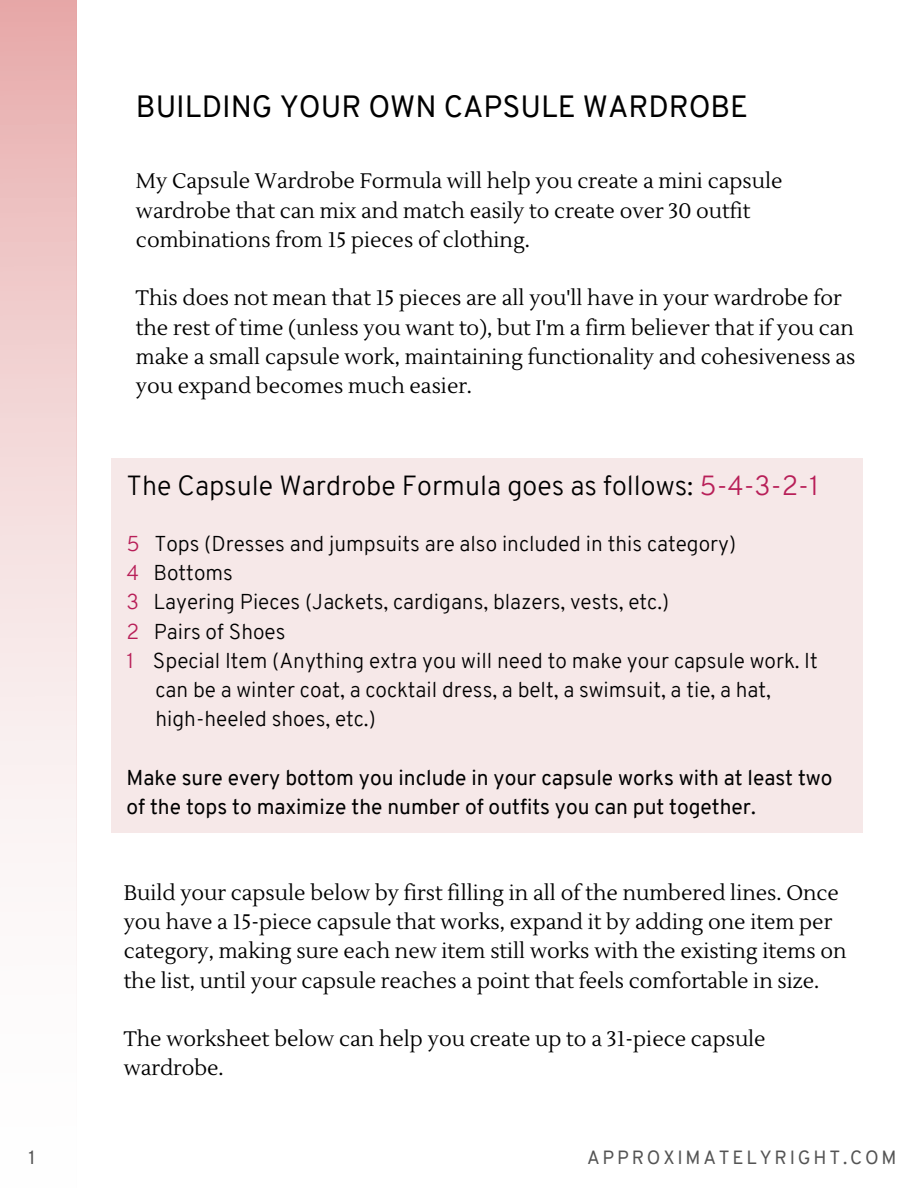
<style>
.page{position:relative;width:918px;height:1188px;background:#fff}
.page>*{position:absolute;margin:0;border:0;box-sizing:border-box;transform-origin:0 0}
.t1{font:30px "Overpass";color:#000}
.t2{font:300 27px "Overpass";color:#000}
.t3{font:21px/29.2px "Lustria";color:#000}
.t4{font:300 21px "Overpass";color:#000}
.t5{font:21px/29.2px "Overpass";color:#000}
.t6{font:18.75px "Overpass";letter-spacing:.15em;color:#545454}
.s1{color:#b81f58}
</style>
<div class="page">
<div style="left:0;top:0;width:76px;height:1188px;background:linear-gradient(to bottom,#e9b4b4,#fff)"></div>
<div style="left:111px;top:458px;width:752px;height:375px;background:#f6e8e8"></div>
<p class="t1" style="left:136px;top:94px;width:614px">BUILDING YOUR OWN CAPSULE WARDROBE</p>
<p class="t3" style="left:136px;top:167px;width:648px">My Capsule Wardrobe Formula will help you create a mini capsule wardrobe that can mix and match easily to create over 30 outfit combinations from 15 pieces of clothing.</p>
<p class="t3" style="left:136px;top:284px;width:721px">This does not mean that 15 pieces are all you'll have in your wardrobe for the rest of time (unless you want to), but I'm a firm believer that if you can make a small capsule work, maintaining functionality and cohesiveness as you expand becomes much easier.</p>
<p class="t2" style="left:126px;top:475px;width:693px">The Capsule Wardrobe Formula goes as follows: <span class="s1">5-4-3-2-1</span></p>
<p class="t4" style="left:126px;top:535px;width:611px"><span class="s1">5</span> Tops (Dresses and jumpsuits are also included in this category)</p>
<p class="t4" style="left:126px;top:564px;width:108px"><span class="s1">4</span> Bottoms</p>
<p class="t4" style="left:126px;top:594px;width:544px"><span class="s1">3</span> Layering Pieces (Jackets, cardigans, blazers, vests, etc.)</p>
<p class="t4" style="left:126px;top:623px;width:160px"><span class="s1">2</span> Pairs of Shoes</p>
<p class="t4" style="left:126px;top:652px;width:693px"><span class="s1">1</span> Special Item (Anything extra you will need to make your capsule work. It</p>
<p class="t4" style="left:155px;top:681px;width:617px">can be a winter coat, a cocktail dress, a belt, a swimsuit, a tie, a hat,</p>
<p class="t4" style="left:155px;top:711px;width:222px">high-heeled shoes, etc.)</p>
<p class="t5" style="left:126px;top:765px;width:708px">Make sure every bottom you include in your capsule works with at least two of the tops to maximize the number of outfits you can put together.</p>
<p class="t3" style="left:124px;top:879px;width:724px">Build your capsule below by first filling in all of the numbered lines. Once you have a 15-piece capsule that works, expand it by adding one item per category, making sure each new item still works with the existing items on the list, until your capsule reaches a point that feels comfortable in size.</p>
<p class="t3" style="left:124px;top:1025px;width:643px">The worksheet below can help you create up to a 31-piece capsule wardrobe.</p>
<p class="t6" style="left:29px;top:1150px;width:8px">1</p>
<p class="t6" style="left:587px;top:1150px;width:311px">APPROXIMATELYRIGHT.COM</p>
</div>
